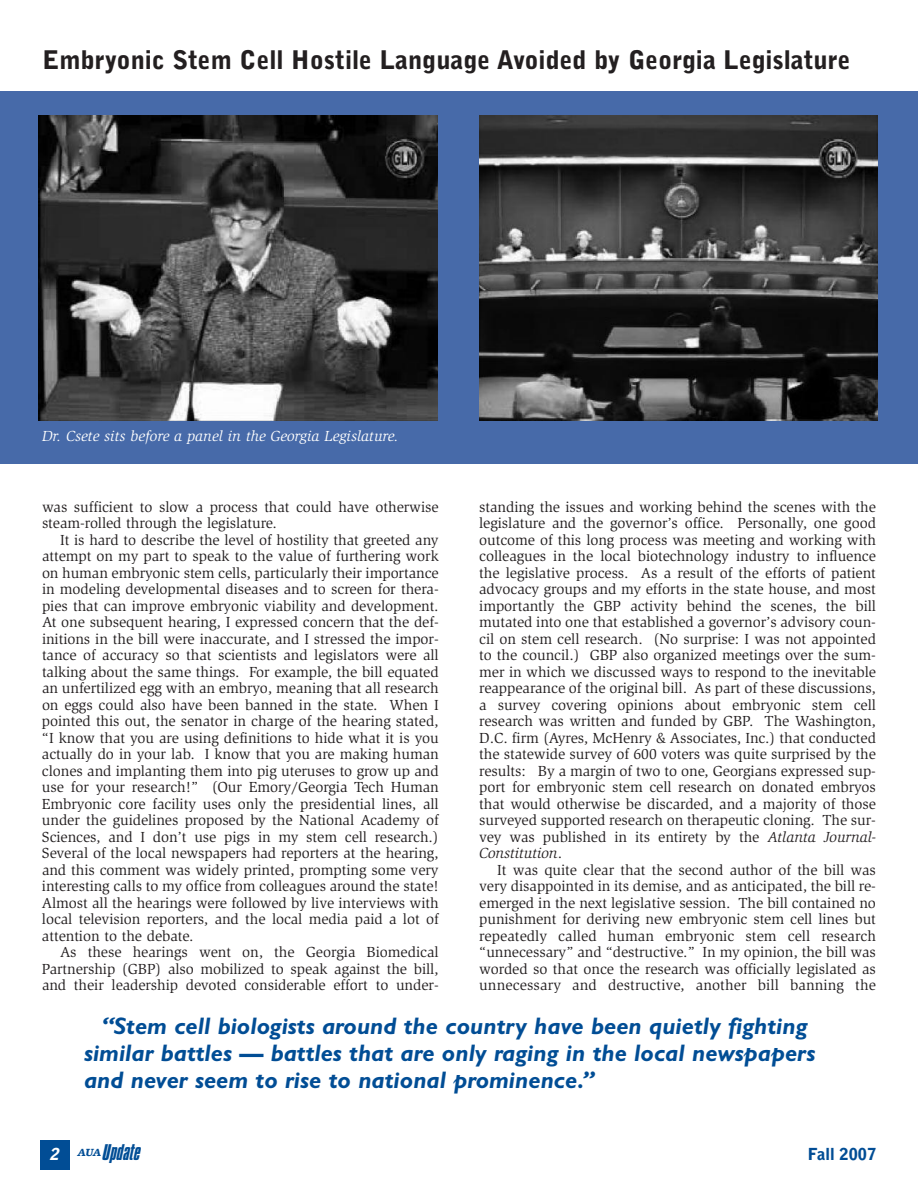
<style>
.page{position:relative;width:918px;height:1188px;background:#fff}
.page>*{position:absolute;margin:0;border:0;box-sizing:border-box;transform-origin:0 0}
.t1{font:900 25.5px "Bell Gothic";color:#231f20}
.t2{font:italic 700 24px/27px "Gill Sans";color:#014d95}
.t3{font:italic 19.5px "Commador";color:#014d95}
.t4{font:900 16.5px "Bell Gothic";color:#014d95}
.t5{font:15px/16.5px "Slimbach";letter-spacing:-.005em;color:#231f20;text-align:justify}
.t6{font:italic 15px "Slimbach";color:#fff}
.s1{font-style:italic}
.s2{font-family:"Bell Gothic";font-weight:900;font-size:16.5px;color:#fff}
</style>
<div class="page">
<div style="left:0;top:91px;width:918px;height:373px;background:#476aa9"></div>
<div style="left:40px;top:1140px;width:30px;height:30px;background:#014d95"></div>
<img style="left:479px;top:115px;width:399px;height:305px">
<img style="left:39px;top:115px;width:398px;height:305px">
<h1 class="t1" style="left:43px;top:50px;width:809px">Embryonic Stem Cell Hostile Language Avoided by Georgia Legislature</h1>
<p class="t6" style="left:42px;top:430px;width:358px">Dr. Csete sits before a panel in the Georgia Legislature.</p>
<p class="t5" style="left:42px;top:500px;width:398px">was sufficient to slow a process that could have otherwise steam-rolled through the legislature.</p>
<p class="t5" style="left:42px;top:533px;width:398px;text-indent:18px">It is hard to describe the level of hostility that greeted any attempt on my part to speak to the value of furthering work on human embryonic stem cells, particularly their importance in modeling developmental diseases and to screen for thera&shy;pies that can improve embryonic viability and development.<br>At one subsequent hearing, I expressed concern that the def&shy;initions in the bill were inaccurate, and I stressed the impor&shy;tance of accuracy so that scientists and legislators were all talking about the same things. For example, the bill equated an unfertilized egg with an embryo, meaning that all research on eggs could also have been banned in the state. When I pointed this out, the senator in charge of the hearing stated, “I know that you are using definitions to hide what it is you actually do in your lab. I know that you are making human clones and implanting them into pig uteruses to grow up and use for your research!” (Our Emory/Georgia Tech Human Embryonic core facility uses only the presidential lines, all under the guidelines proposed by the National Academy of Sciences, and I don’t use pigs in my stem cell research.)<br>Several of the local newspapers had reporters at the hearing, and this comment was widely printed, prompting some very interesting calls to my office from colleagues around the state!<br>Almost all the hearings were followed by live interviews with local television reporters, and the local media paid a lot of attention to the debate.</p>
<p class="t5" style="left:42px;top:945px;width:398px;text-indent:18px">As these hearings went on, the Georgia Biomedical Partnership (GBP) also mobilized to speak against the bill, and their leadership devoted considerable effort to under-</p>
<p class="t5" style="left:479px;top:500px;width:398px">standing the issues and working behind the scenes with the legislature and the governor’s office. Personally, one good outcome of this long process was meeting and working with colleagues in the local biotechnology industry to influence the legislative process. As a result of the efforts of patient advocacy groups and my efforts in the state house, and most importantly the GBP activity behind the scenes, the bill mutated into one that established a governor’s advisory coun&shy;cil on stem cell research. (No surprise: I was not appointed to the council.) GBP also organized meetings over the sum&shy;mer in which we discussed ways to respond to the inevitable reappearance of the original bill. As part of these discussions, a survey covering opinions about embryonic stem cell research was written and funded by GBP. The Washington, D.C. firm (Ayres, McHenry &amp; Associates, Inc.) that conducted the statewide survey of 600 voters was quite surprised by the results: By a margin of two to one, Georgians expressed sup&shy;port for embryonic stem cell research on donated embryos that would otherwise be discarded, and a majority of those surveyed supported research on therapeutic cloning. The sur&shy;vey was published in its entirety by the <span class="s1">Atlanta Journal-Constitution</span>.</p>
<p class="t5" style="left:479px;top:863px;width:398px;text-indent:18px">It was quite clear that the second author of the bill was very disappointed in its demise, and as anticipated, the bill re&shy;emerged in the next legislative session. The bill contained no punishment for deriving new embryonic stem cell lines but repeatedly called human embryonic stem cell research “unnecessary” and “destructive.” In my opinion, the bill was worded so that once the research was officially legislated as unnecessary and destructive, another bill banning the</p>
<h2 class="t2" style="left:84px;top:1015px;width:733px;text-indent:18px">“Stem cell biologists around the country have been quietly fighting similar battles — battles that are only raging in the local newspapers and never seem to rise to national prominence.”</h2>
<h3 class="t3" style="left:49px;top:1142px;width:91px"><span class="s2">2</span> <sup>AUA</sup>Update</h3>
<p class="t4" style="left:808px;top:1148px;width:70px">Fall 2007</p>
</div>
